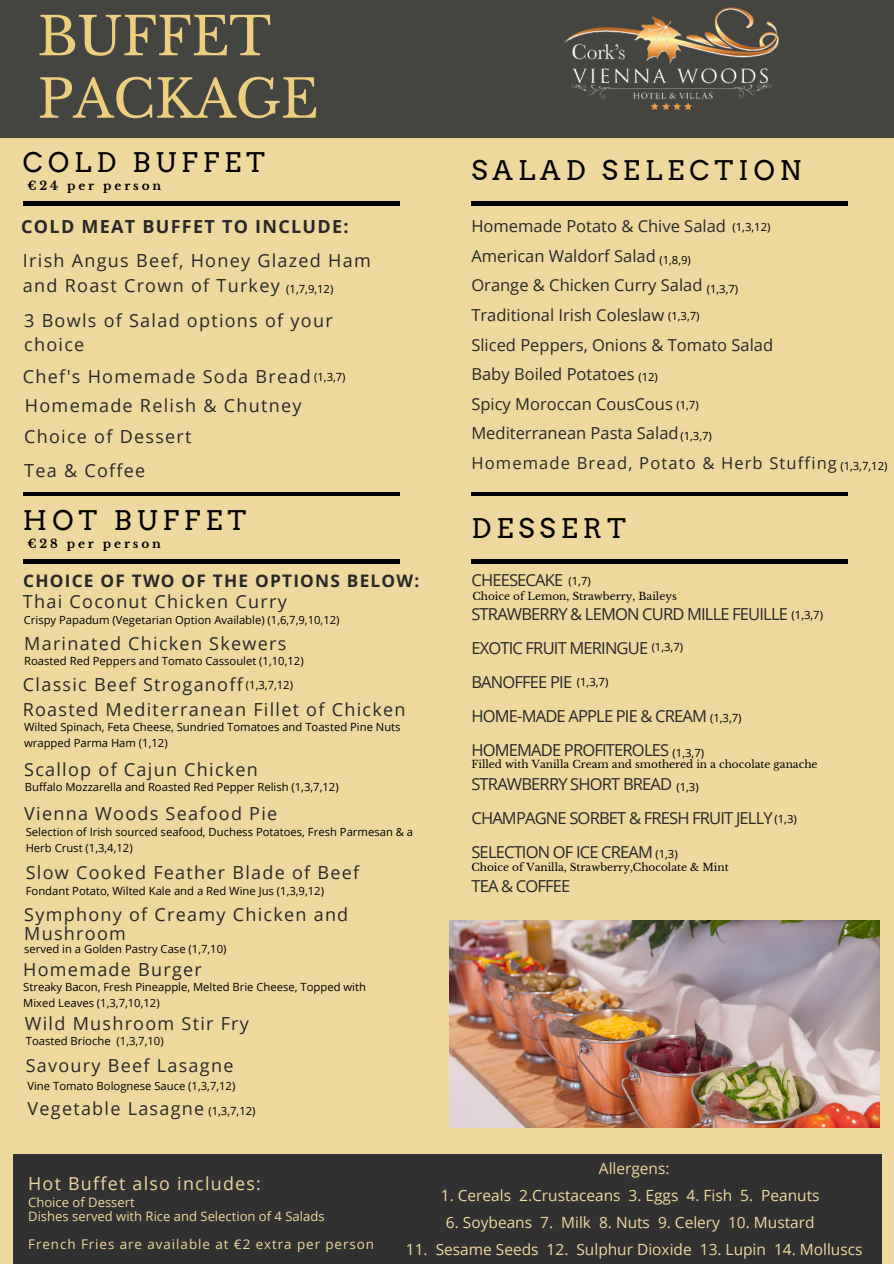
<style>
.page{position:relative;width:894px;height:1264px;background:#fff}
.page>*{position:absolute;margin:0;border:0;box-sizing:border-box;transform-origin:0 0}
.t1{font:52.5px/62.4px "Libre Baskerville";letter-spacing:-.01em;color:#edce7f}
.t2{font:27px "Arvo";letter-spacing:.19em;color:#000}
.t3{font:18px/24.2px "Open Sans";letter-spacing:.07em;color:#292828}
.t4{font:700 18px "Open Sans";letter-spacing:.07em;color:#292828}
.t5{font:17.85px "Open Sans";letter-spacing:.07em;color:#efd89e}
.t6{font:700 17.25px "Open Sans";letter-spacing:.07em;color:#292828}
.t7{font:16.5px/29.5px "Open Sans";color:#292828}
.t8{font:16.5px/33.9px "Open Sans";letter-spacing:-.05em;color:#292828}
.t9{font:15.45px "Open Sans";color:#efd89e}
.t10{font:13.35px "Open Sans";letter-spacing:.07em;color:#efd89e}
.t11{font:13.05px/14.1px "Open Sans";color:#efd89e}
.t12{font:700 12px "Libre Baskerville";letter-spacing:.24em;color:#000}
.t13{font:11.25px/15.8px "Open Sans";color:#000}
.t14{font:10.5px "Libre Baskerville";color:#000}
</style>
<div class="page">
<div style="left:0;top:0;width:893px;height:1263px;background:#efd89e"></div>
<div style="left:0;top:0;width:893px;height:137px;background:#444440"></div>
<hr style="left:23px;top:492px;width:376px;height:4px;background:#000">
<hr style="left:23px;top:560px;width:376px;height:3px;background:#000">
<hr style="left:23px;top:202px;width:376px;height:3px;background:#000">
<hr style="left:471px;top:492px;width:376px;height:4px;background:#000">
<hr style="left:471px;top:560px;width:376px;height:3px;background:#000">
<hr style="left:471px;top:202px;width:376px;height:3px;background:#000">
<div style="left:14px;top:1153px;width:868px;height:110px;background:#313131"></div>
<img style="left:449px;top:920px;width:430px;height:207px">
<img style="left:564px;top:7px;width:215px;height:103px">
<h1 class="t1" style="left:37px;top:6px;width:282px">BUFFET<br>PACKAGE</h1>
<h2 class="t2" style="left:23px;top:146px;width:244px">COLD BUFFET</h2>
<p class="t12" style="left:27px;top:178px;width:135px">€24 per person</p>
<h3 class="t4" style="left:21px;top:214px;width:329px">COLD MEAT BUFFET TO INCLUDE:</h3>
<h3 class="t3" style="left:23px;top:248px;width:349px">Irish Angus Beef, Honey Glazed Ham and Roast Crown of Turkey</h3>
<h3 class="t3" style="left:24px;top:308px;width:310px">3 Bowls of Salad options of your choice</h3>
<p class="t13" style="left:286px;top:281px;width:49px">(1,7,9,12)</p>
<h3 class="t3" style="left:23px;top:364px;width:289px">Chef's Homemade Soda Bread</h3>
<p class="t13" style="left:314px;top:369px;width:33px">(1,3,7)</p>
<h3 class="t3" style="left:25px;top:393px;width:278px">Homemade Relish &amp; Chutney</h3>
<h3 class="t3" style="left:24px;top:419px;width:169px;line-height:34px">Choice of Dessert<br>Tea &amp; Coffee</h3>
<h2 class="t2" style="left:23px;top:504px;width:225px">HOT BUFFET</h2>
<p class="t12" style="left:27px;top:536px;width:135px">€28 per person</p>
<h2 class="t2" style="left:471px;top:154px;width:331px">SALAD SELECTION</h2>
<p class="t7" style="left:471px;top:211px;width:367px">Homemade Potato &amp; Chive Salad<br>American Waldorf Salad<br>Orange &amp; Chicken Curry Salad<br>Traditional Irish Coleslaw<br>Sliced Peppers, Onions &amp; Tomato Salad<br>Baby Boiled Potatoes<br>Spicy Moroccan CousCous<br>Mediterranean Pasta Salad<br>Homemade Bread, Potato &amp; Herb Stuffing</p>
<p class="t13" style="left:732px;top:218px;width:39px">(1,3,12)</p>
<p class="t13" style="left:659px;top:251px;width:33px">(1,8,9)</p>
<p class="t13" style="left:706px;top:280px;width:33px">(1,3,7)</p>
<p class="t13" style="left:668px;top:308px;width:33px">(1,3,7)</p>
<p class="t13" style="left:638px;top:368px;width:21px">(12)</p>
<p class="t13" style="left:676px;top:397px;width:24px">(1,7)</p>
<p class="t13" style="left:680px;top:428px;width:33px">(1,3,7)</p>
<p class="t13" style="left:840px;top:458px;width:49px">(1,3,7,12)</p>
<h2 class="t2" style="left:471px;top:511px;width:156px">DESSERT</h2>
<h3 class="t6" style="left:23px;top:568px;width:397px">CHOICE OF TWO OF THE OPTIONS BELOW:</h3>
<h3 class="t8" style="left:471px;top:562px;width:318px">CHEESECAKE<br>STRAWBERRY &amp; LEMON CURD MILLE FEUILLE<br>EXOTIC FRUIT MERINGUE<br>BANOFFEE PIE<br>HOME-MADE APPLE PIE &amp; CREAM<br>HOMEMADE PROFITEROLES<br>STRAWBERRY SHORT BREAD<br>CHAMPAGNE SORBET &amp; FRESH FRUIT JELLY<br>SELECTION OF ICE CREAM<br>TEA &amp; COFFEE</h3>
<p class="t13" style="left:568px;top:572px;width:24px">(1,7)</p>
<p class="t14" style="left:472px;top:589px;width:206px">Choice of Lemon, Strawberry, Baileys</p>
<h3 class="t3" style="left:23px;top:589px;width:265px">Thai Coconut Chicken Curry</h3>
<p class="t13" style="left:24px;top:612px;width:317px">Crispy Papadum (Vegetarian Option Available) (1,6,7,9,10,12)</p>
<p class="t13" style="left:791px;top:607px;width:33px">(1,3,7)</p>
<h3 class="t3" style="left:24px;top:630px;width:263px">Marinated Chicken Skewers</h3>
<p class="t13" style="left:24px;top:652px;width:281px">Roasted Red Peppers and Tomato Cassoulet (1,10,12)</p>
<p class="t13" style="left:651px;top:639px;width:33px">(1,3,7)</p>
<h3 class="t3" style="left:23px;top:671px;width:384px;line-height:25.7px">Classic Beef Stroganoff<br>Roasted Mediterranean Fillet of Chicken</h3>
<p class="t13" style="left:24px;top:719px;width:378px">Wilted Spinach, Feta Cheese, Sundried Tomatoes and Toasted Pine Nuts wrapped Parma Ham (1,12)</p>
<p class="t13" style="left:576px;top:673px;width:33px">(1,3,7)</p>
<p class="t13" style="left:246px;top:676px;width:49px">(1,3,7,12)</p>
<p class="t13" style="left:710px;top:709px;width:33px">(1,3,7)</p>
<p class="t13" style="left:672px;top:744px;width:33px">(1,3,7)</p>
<p class="t13" style="left:676px;top:778px;width:24px">(1,3)</p>
<p class="t14" style="left:471px;top:758px;width:347px">Filled with Vanilla Cream and smothered in a chocolate ganache</p>
<h3 class="t3" style="left:24px;top:757px;width:235px">Scallop of Cajun Chicken</h3>
<p class="t13" style="left:25px;top:779px;width:315px">Buffalo Mozzarella and Roasted Red Pepper Relish (1,3,7,12)</p>
<h3 class="t3" style="left:24px;top:801px;width:254px">Vienna Woods Seafood Pie</h3>
<p class="t13" style="left:26px;top:824px;width:389px">Selection of Irish sourced seafood, Duchess Potatoes, Fresh Parmesan &amp; a<br>Herb Crust (1,3,4,12)</p>
<p class="t13" style="left:774px;top:811px;width:24px">(1,3)</p>
<p class="t13" style="left:655px;top:845px;width:24px">(1,3)</p>
<p class="t14" style="left:471px;top:860px;width:259px">Choice of Vanilla, Strawberry,Chocolate &amp; Mint</p>
<h3 class="t3" style="left:26px;top:860px;width:335px">Slow Cooked Feather Blade of Beef</h3>
<p class="t13" style="left:26px;top:883px;width:300px">Fondant Potato, Wilted Kale and a Red Wine Jus (1,3,9,12)</p>
<h3 class="t3" style="left:24px;top:904px;width:325px;line-height:18.6px">Symphony of Creamy Chicken and<br>Mushroom</h3>
<p class="t13" style="left:24px;top:940px;width:204px">served in a Golden Pastry Case (1,7,10)</p>
<h3 class="t3" style="left:23px;top:956px;width:180px">Homemade Burger</h3>
<p class="t13" style="left:23px;top:978px;width:344px">Streaky Bacon, Fresh Pineapple, Melted Brie Cheese, Topped with<br>Mixed Leaves (1,3,7,10,12)</p>
<h3 class="t3" style="left:25px;top:1011px;width:225px">Wild Mushroom Stir Fry</h3>
<p class="t13" style="left:26px;top:1033px;width:139px">Toasted Brioche (1,3,7,10)</p>
<h3 class="t3" style="left:26px;top:1052px;width:209px">Savoury Beef Lasagne</h3>
<p class="t13" style="left:27px;top:1077px;width:209px">Vine Tomato Bolognese Sauce (1,3,7,12)</p>
<h3 class="t3" style="left:28px;top:1096px;width:178px">Vegetable Lasagne</h3>
<p class="t13" style="left:208px;top:1102px;width:49px">(1,3,7,12)</p>
<h3 class="t5" style="left:28px;top:1171px;width:234px">Hot Buffet also includes:</h3>
<p class="t11" style="left:28px;top:1194px;width:298px">Choice of Dessert<br>Dishes served with Rice and Selection of 4 Salads</p>
<p class="t10" style="left:28px;top:1234px;width:347px">French Fries are available at €2 extra per person</p>
<h3 class="t9" style="left:598px;top:1157px;width:72px">Allergens:</h3>
<h3 class="t9" style="left:441px;top:1184px;width:380px">1. Cereals 2.Crustaceans 3. Eggs 4. Fish 5. Peanuts</h3>
<h3 class="t9" style="left:446px;top:1211px;width:370px">6. Soybeans 7. Milk 8. Nuts 9. Celery 10. Mustard</h3>
<h3 class="t9" style="left:406px;top:1238px;width:458px">11. Sesame Seeds 12. Sulphur Dioxide 13. Lupin 14. Molluscs</h3>
</div>
